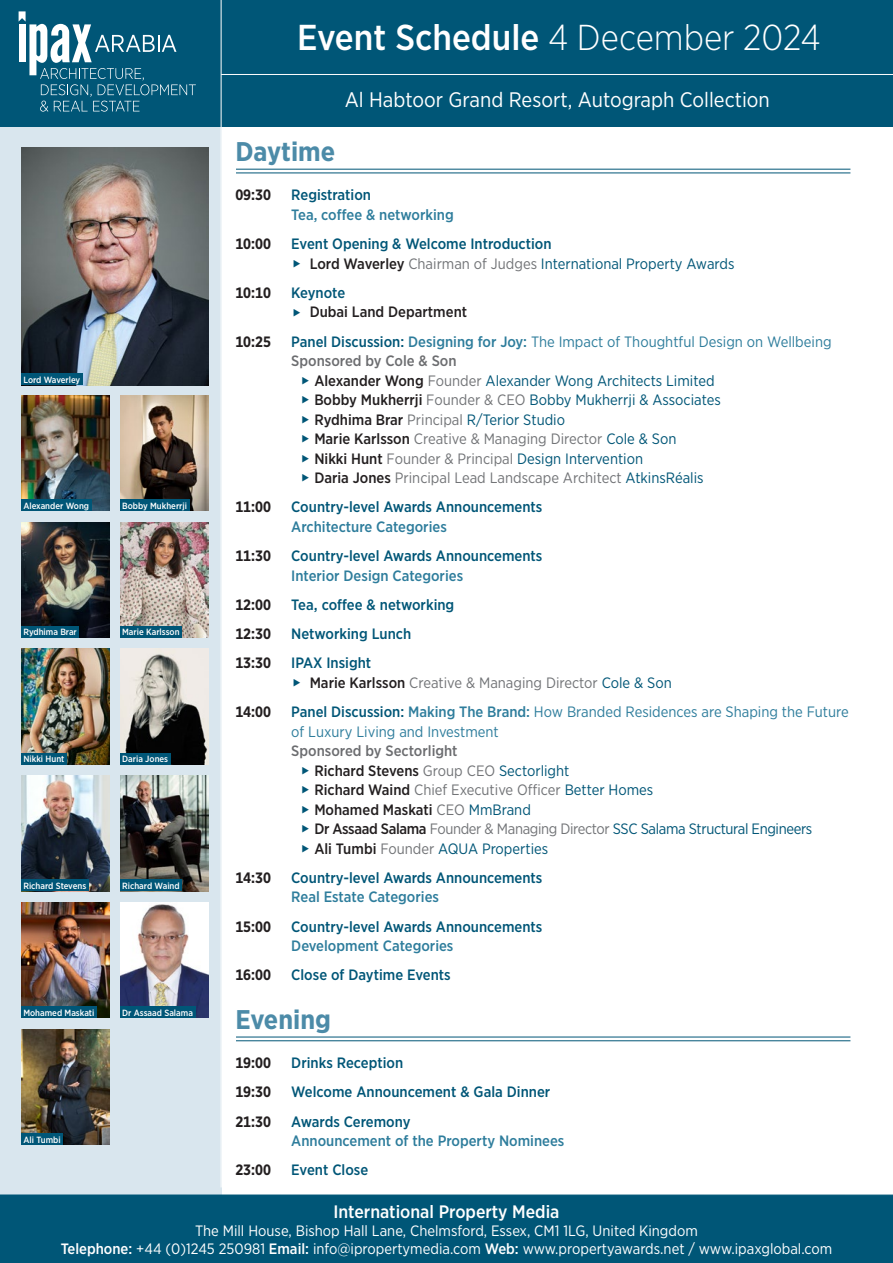
<style>
.page{position:relative;width:893px;height:1263px;background:#fff}
.page>*{position:absolute;margin:0;border:0;box-sizing:border-box;transform-origin:0 0}
.t1{font:500 36px "Gotham Narrow";color:#fff}
.t2{font:700 27px "Gotham Narrow";color:#4c8ba8}
.t3{font:21px "Gotham Narrow";color:#fff}
.t4{font:500 18px "Gotham Narrow";color:#fff}
.t5{font:500 15px/19.5px "Gotham Narrow";color:#005677}
.t6{font:15px "Gotham Narrow";color:#005677}
.t7{font:15px "Gotham Narrow";color:#727477}
.t8{font:15px "Gotham Narrow";color:#2e7d9c}
.t9{font:15px "Gotham Narrow";color:#fff}
.t10{font:700 15px "Gotham Narrow";color:#231f20}
.t11{font:500 15px/19.5px "Gotham Narrow";color:#2e7d9c}
.t12{font:500 15px "Gotham Narrow";color:#231f20}
.t13{font:15px "Gotham Narrow";letter-spacing:-.025em;color:#005677}
.t14{font:500 15px "Gotham Narrow";color:#6c6d70}
.t15{font:500 9px "Gotham Narrow";color:#fff}
.s1{font-weight:300}
.s2{color:#005677}
.s3{font-weight:500;color:#231f20}
.s4{color:#727477}
.s5{font-weight:500;color:#005677}
.s6{font-weight:500}
.s7{color:#2e7d9c}
.s8{font-weight:400;color:#727477}
.s9{font-weight:400;color:#005677}
</style>
<div class="page">
<div style="left:0;top:121px;width:221px;height:1142px;background:#d9e6ee"></div>
<img style="left:120px;top:395px;width:88px;height:116px">
<div style="left:120px;top:499px;width:69px;height:12px;background:#005677"></div>
<img style="left:120px;top:649px;width:88px;height:115px">
<div style="left:120px;top:753px;width:50px;height:11px;background:#005677"></div>
<img style="left:120px;top:522px;width:88px;height:116px">
<div style="left:120px;top:626px;width:62px;height:12px;background:#005677"></div>
<img style="left:120px;top:776px;width:88px;height:115px">
<div style="left:120px;top:880px;width:62px;height:11px;background:#005677"></div>
<img style="left:120px;top:902px;width:88px;height:116px">
<div style="left:120px;top:1006px;width:75px;height:12px;background:#005677"></div>
<img style="left:21px;top:395px;width:89px;height:116px">
<div style="left:21px;top:499px;width:70px;height:12px;background:#005677"></div>
<img style="left:21px;top:649px;width:89px;height:115px">
<div style="left:21px;top:753px;width:46px;height:11px;background:#005677"></div>
<img style="left:21px;top:522px;width:89px;height:116px">
<div style="left:21px;top:626px;width:58px;height:12px;background:#005677"></div>
<img style="left:21px;top:776px;width:89px;height:115px">
<div style="left:21px;top:880px;width:68px;height:11px;background:#005677"></div>
<img style="left:21px;top:902px;width:89px;height:116px">
<div style="left:21px;top:1006px;width:76px;height:12px;background:#005677"></div>
<img style="left:21px;top:1029px;width:89px;height:116px">
<div style="left:21px;top:1133px;width:42px;height:12px;background:#005677"></div>
<div style="left:0;top:0;width:893px;height:127px;background:#005677"></div>
<hr style="left:221px;top:74px;width:672px;height:1px;background:#fff">
<hr style="left:221px;top:0;width:1px;height:1187px;background:#fff">
<svg style="left:19px;top:11px;width:177px;height:101px"></svg>
<div style="left:0;top:1195px;width:893px;height:68px;background:#005677"></div>
<hr style="left:236px;top:169px;width:614px;height:1px;background:#005677">
<hr style="left:236px;top:173px;width:614px;height:1px;background:#005677">
<hr style="left:236px;top:1037px;width:614px;height:1px;background:#005677">
<hr style="left:236px;top:1040px;width:614px;height:1px;background:#005677">
<img style="left:21px;top:148px;width:187px;height:237px">
<div style="left:21px;top:374px;width:62px;height:11px;background:#005677"></div>
<p class="t1" style="left:297px;top:14px;width:525px">Event Schedule <span class="s1">4 December 2024</span></p>
<p class="t3" style="left:345px;top:86px;width:427px">Al Habtoor Grand Resort, Autograph Collection</p>
<p class="t2" style="left:235px;top:134px;width:101px">Daytime</p>
<p class="t10" style="left:235px;top:185px;width:37px">09:30</p>
<p class="t11" style="left:291px;top:185px;width:164px"><span class="s2">Registration<br></span>Tea, coffee &amp; networking</p>
<p class="t10" style="left:235px;top:234px;width:37px">10:00</p>
<p class="t5" style="left:291px;top:234px;width:262px">Event Opening &amp; Welcome Introduction</p>
<p class="t6" style="left:310px;top:254px;width:426px"><span class="s3">Lord Waverley</span> <span class="s4">Chairman of Judges</span> International Property Awards</p>
<p class="t10" style="left:235px;top:283px;width:37px">10:10</p>
<p class="t5" style="left:291px;top:283px;width:56px">Keynote</p>
<p class="t12" style="left:310px;top:303px;width:159px">Dubai Land Department</p>
<p class="t10" style="left:235px;top:332px;width:37px">10:25</p>
<p class="t8" style="left:291px;top:332px;width:542px"><span class="s5">Panel Discussion:</span> <span class="s6">Designing for Joy:</span> The Impact of Thoughtful Design on Wellbeing</p>
<p class="t14" style="left:291px;top:351px;width:167px">Sponsored by Cole &amp; Son</p>
<p class="t6" style="left:314px;top:371px;width:402px"><span class="s3">Alexander Wong</span> <span class="s4">Founder</span> Alexander Wong Architects Limited</p>
<p class="t6" style="left:314px;top:390px;width:408px"><span class="s3">Bobby Mukherrji</span> <span class="s4">Founder &amp; CEO</span> Bobby Mukherrji &amp; Associates</p>
<p class="t6" style="left:314px;top:410px;width:252px"><span class="s3">Rydhima Brar</span> <span class="s4">Principal</span> R/Terior Studio</p>
<p class="t7" style="left:314px;top:429px;width:364px"><span class="s3">Marie Karlsson</span> Creative &amp; Managing Director <span class="s2">Cole &amp; Son</span></p>
<p class="t6" style="left:314px;top:449px;width:330px"><span class="s3">Nikki Hunt</span> <span class="s4">Founder &amp; Principal</span> Design Intervention</p>
<p class="t7" style="left:314px;top:468px;width:391px"><span class="s3">Daria Jones</span> Principal Lead Landscape Architect <span class="s2">AtkinsRéalis</span></p>
<p class="t10" style="left:235px;top:497px;width:37px">11:00</p>
<p class="t5" style="left:291px;top:497px;width:253px">Country-level Awards Announcements<br><span class="s7">Architecture Categories</span></p>
<p class="t10" style="left:235px;top:546px;width:37px">11:30</p>
<p class="t5" style="left:291px;top:546px;width:253px">Country-level Awards Announcements<br><span class="s7">Interior Design Categories</span></p>
<p class="t10" style="left:235px;top:595px;width:37px">12:00</p>
<p class="t5" style="left:291px;top:595px;width:165px">Tea, coffee &amp; networking</p>
<p class="t10" style="left:235px;top:624px;width:37px">12:30</p>
<p class="t5" style="left:291px;top:624px;width:121px">Networking Lunch</p>
<p class="t10" style="left:235px;top:653px;width:37px">13:30</p>
<p class="t5" style="left:291px;top:653px;width:81px">IPAX Insight</p>
<p class="t7" style="left:310px;top:673px;width:364px"><span class="s3">Marie Karlsson</span> Creative &amp; Managing Director <span class="s2">Cole &amp; Son</span></p>
<p class="t10" style="left:235px;top:702px;width:37px">14:00</p>
<p class="t8" style="left:291px;top:702px;width:559px"><span class="s5">Panel Discussion:</span> <span class="s6">Making The Brand:</span> How Branded Residences are Shaping the Future</p>
<p class="t8" style="left:291px;top:722px;width:209px">of Luxury Living and Investment</p>
<p class="t14" style="left:291px;top:741px;width:168px">Sponsored by Sectorlight</p>
<p class="t12" style="left:314px;top:761px;width:257px">Richard Stevens <span class="s8">Group CEO</span> <span class="s9">Sectorlight</span></p>
<p class="t7" style="left:314px;top:780px;width:341px"><span class="s3">Richard Waind</span> Chief Executive Officer <span class="s2">Better Homes</span></p>
<p class="t12" style="left:314px;top:800px;width:218px">Mohamed Maskati <span class="s8">CEO</span> <span class="s9">MmBrand</span></p>
<p class="t13" style="left:314px;top:819px;width:499px"><span class="s3">Dr Assaad Salama</span> <span class="s4">Founder &amp; Managing Director</span> SSC Salama Structural Engineers</p>
<p class="t6" style="left:314px;top:839px;width:235px"><span class="s3">Ali Tumbi</span> <span class="s4">Founder</span> AQUA Properties</p>
<p class="t10" style="left:235px;top:868px;width:37px">14:30</p>
<p class="t5" style="left:291px;top:868px;width:253px">Country-level Awards Announcements<br><span class="s7">Real Estate Categories</span></p>
<p class="t10" style="left:235px;top:917px;width:37px">15:00</p>
<p class="t5" style="left:291px;top:916px;width:253px">Country-level Awards Announcements<br><span class="s7">Development Categories</span></p>
<p class="t10" style="left:235px;top:965px;width:37px">16:00</p>
<p class="t5" style="left:291px;top:965px;width:161px">Close of Daytime Events</p>
<p class="t2" style="left:235px;top:1002px;width:97px">Evening</p>
<p class="t10" style="left:235px;top:1053px;width:37px">19:00</p>
<p class="t5" style="left:291px;top:1053px;width:114px">Drinks Reception</p>
<p class="t10" style="left:235px;top:1082px;width:37px">19:30</p>
<p class="t5" style="left:291px;top:1082px;width:261px">Welcome Announcement &amp; Gala Dinner</p>
<p class="t10" style="left:235px;top:1112px;width:37px">21:30</p>
<p class="t11" style="left:291px;top:1111px;width:275px"><span class="s2">Awards Ceremony<br></span>Announcement of the Property Nominees</p>
<p class="t10" style="left:235px;top:1160px;width:37px">23:00</p>
<p class="t5" style="left:291px;top:1160px;width:79px">Event Close</p>
<p class="t4" style="left:333px;top:1200px;width:227px">International Property Media</p>
<p class="t9" style="left:195px;top:1221px;width:504px">The Mill House, Bishop Hall Lane, Chelmsford, Essex, CM1 1LG, United Kingdom</p>
<p class="t9" style="left:61px;top:1239px;width:773px"><span class="s6">Telephone:</span> +44 (0)1245 250981 <span class="s6">Email:</span> info@ipropertymedia.com <span class="s6">Web:</span> www.propertyawards.net / www.ipaxglobal.com</p>
<p class="t15" style="left:23px;top:374px;width:58px">Lord Waverley</p>
<p class="t15" style="left:23px;top:500px;width:67px">Alexander Wong</p>
<p class="t15" style="left:122px;top:500px;width:66px">Bobby Mukherrji</p>
<p class="t15" style="left:23px;top:627px;width:55px">Rydhima Brar</p>
<p class="t15" style="left:122px;top:627px;width:59px">Marie Karlsson</p>
<p class="t15" style="left:23px;top:753px;width:43px">Nikki Hunt</p>
<p class="t15" style="left:122px;top:753px;width:48px">Daria Jones</p>
<p class="t15" style="left:23px;top:880px;width:64px">Richard Stevens</p>
<p class="t15" style="left:122px;top:880px;width:59px">Richard Waind</p>
<p class="t15" style="left:23px;top:1007px;width:73px">Mohamed Maskati</p>
<p class="t15" style="left:122px;top:1007px;width:72px">Dr Assaad Salama</p>
<p class="t15" style="left:23px;top:1134px;width:39px">Ali Tumbi</p>
</div>
